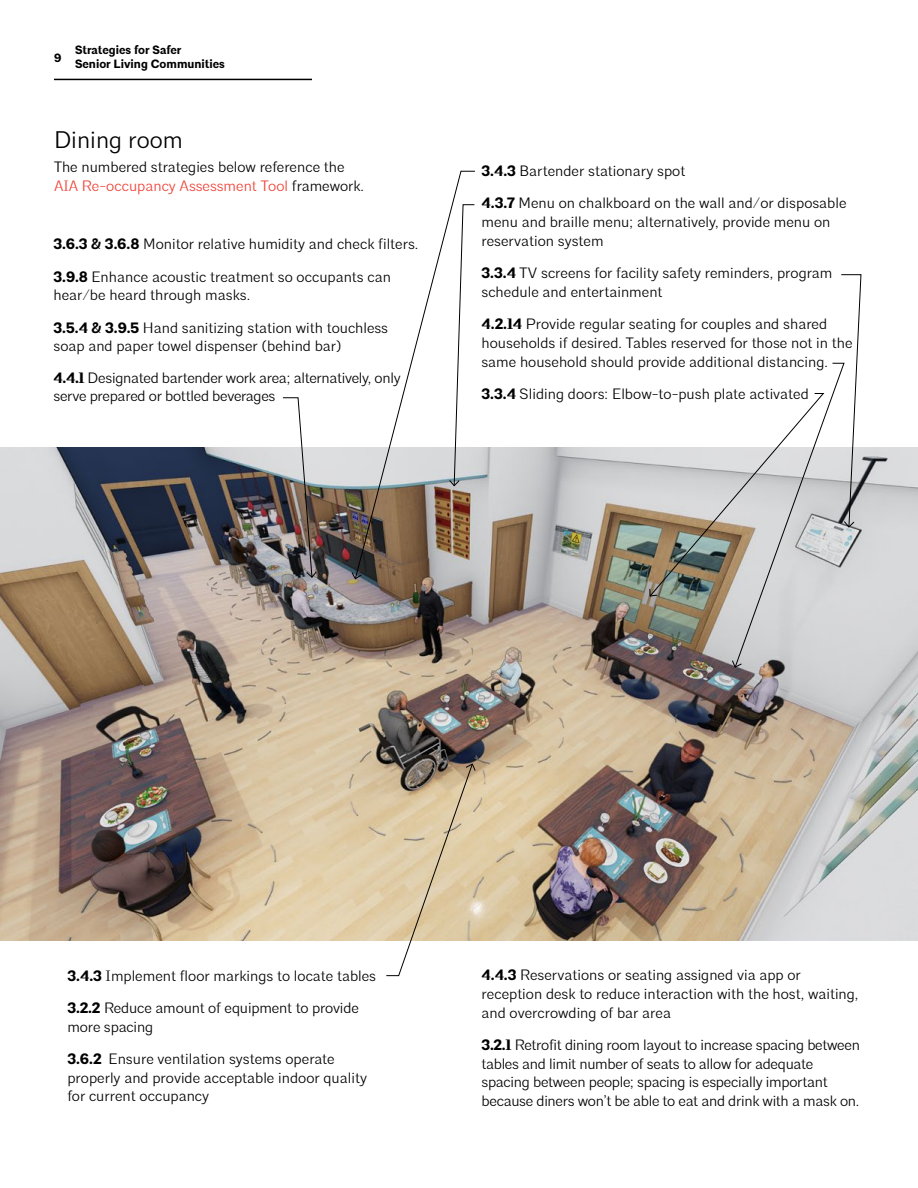
<style>
.page{position:relative;width:918px;height:1188px;background:#fff}
.page>*{position:absolute;margin:0;border:0;box-sizing:border-box;transform-origin:0 0}
.t1{font:300 24px "Architype";color:#000}
.t2{font:300 15px/18.8px "Architype";color:#000}
.t3{font:300 15px/18.8px "Architype";letter-spacing:-.02em;color:#000}
.t4{font:700 12px/14.4px "Architype";color:#000}
.s1{color:#ef4135}
.s2{font-weight:700}
</style>
<div class="page">
<img style="left:0;top:447px;width:918px;height:493px">
<hr style="left:54px;top:79px;width:258px;height:1px;background:#000">
<img style="left:282px;top:397px;width:35px;height:181px">
<svg style="left:354px;top:170px;width:122px;height:410px"></svg>
<svg style="left:351px;top:572px;width:11px;height:8px"></svg>
<svg style="left:649px;top:274px;width:213px;height:394px"></svg>
<svg style="left:448px;top:204px;width:27px;height:283px"></svg>
<svg style="left:386px;top:763px;width:90px;height:213px"></svg>
<p class="t4" style="left:54px;top:51px;width:9px">9</p>
<p class="t4" style="left:75px;top:43px;width:151px">Strategies for Safer<br>Senior Living Communities</p>
<h1 class="t1" style="left:54px;top:125px;width:131px">Dining room</h1>
<p class="t2" style="left:54px;top:158px;width:312px">The numbered strategies below reference the<br><span class="s1">AIA Re-occupancy Assessment Tool</span> framework.</p>
<p class="t2" style="left:53px;top:228px;width:366px;line-height:32.2px"><span class="s2">3.6.3 &amp; 3.6.8</span> Monitor relative humidity and check filters.<br><span class="s2">3.9.8</span> Enhance acoustic treatment so occupants can</p>
<p class="t2" style="left:53px;top:279px;width:336px;line-height:32.2px">hear/be heard through masks.<br><span class="s2">3.5.4 &amp; 3.9.5</span> Hand sanitizing station with touchless</p>
<p class="t3" style="left:53px;top:331px;width:349px;line-height:31.5px">soap and paper towel dispenser (behind bar)<br><span class="s2">4.4.1</span> Designated bartender work area; alternatively, only</p>
<p class="t3" style="left:53px;top:387px;width:224px">serve prepared or bottled beverages</p>
<p class="t2" style="left:482px;top:155px;width:366px;line-height:32.2px"><span class="s2">3.4.3</span> Bartender stationary spot<br><span class="s2">4.3.7</span> Menu on chalkboard on the wall and/or disposable</p>
<p class="t2" style="left:482px;top:213px;width:351px">menu and braille menu; alternatively, provide menu on reservation system</p>
<p class="t2" style="left:482px;top:264px;width:352px"><span class="s2">3.3.4</span> TV screens for facility safety reminders, program schedule and entertainment</p>
<p class="t2" style="left:482px;top:315px;width:373px"><span class="s2">4.2.14</span> Provide regular seating for couples and shared households if desired. Tables reserved for those not in the same household should provide additional distancing.</p>
<p class="t2" style="left:482px;top:385px;width:329px"><span class="s2">3.3.4</span> Sliding doors: Elbow-to-push plate activated</p>
<p class="t2" style="left:68px;top:960px;width:310px;line-height:32.2px"><span class="s2">3.4.3</span> Implement floor markings to locate tables<br><span class="s2">3.2.2</span> Reduce amount of equipment to provide</p>
<p class="t2" style="left:68px;top:1011px;width:269px;line-height:32.2px">more spacing<br><span class="s2">3.6.2</span> Ensure ventilation systems operate</p>
<p class="t2" style="left:68px;top:1068px;width:301px">properly and provide acceptable indoor quality for current occupancy</p>
<p class="t2" style="left:482px;top:966px;width:378px"><span class="s2">4.4.3</span> Reservations or seating assigned via app or reception desk to reduce interaction with the host, waiting, and overcrowding of bar area</p>
<p class="t3" style="left:482px;top:1035px;width:380px"><span class="s2">3.2.1</span> Retrofit dining room layout to increase spacing between tables and limit number of seats to allow for adequate spacing between people; spacing is especially important because diners won’t be able to eat and drink with a mask on.</p>
</div>
